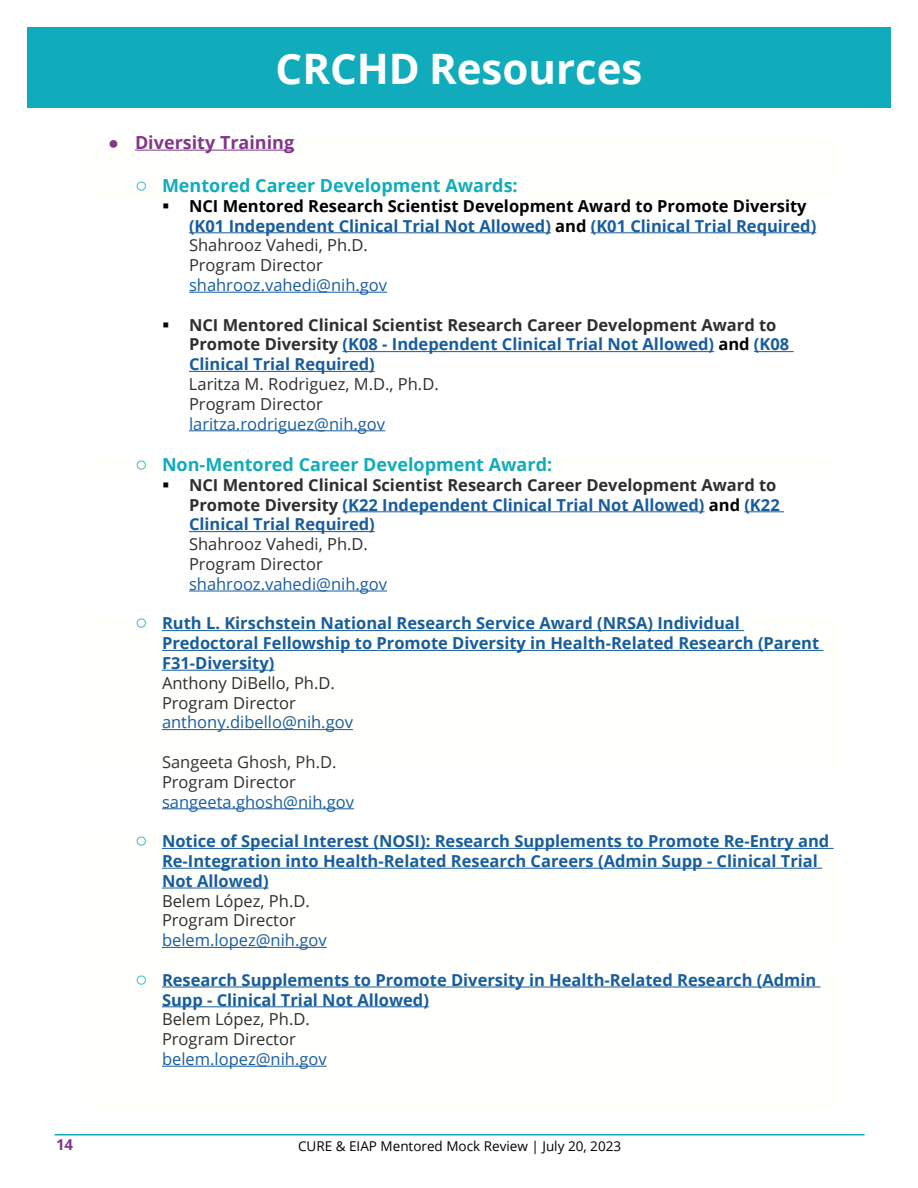
<style>
.page{position:relative;width:918px;height:1188px;background:#fff}
.page>*{position:absolute;margin:0;border:0;box-sizing:border-box;transform-origin:0 0}
.t1{font:700 42px "Open Sans";color:#fff}
.t2{font:700 18px "Open Sans";color:#10acbb}
.t3{font:700 18px "Open Sans";color:#82368c}
.t4{font:700 16.5px/19.8px "Open Sans";color:#175d9e}
.t5{font:700 16.5px/19.8px "Open Sans";color:#2e2e2e}
.t6{font:700 16.5px/19.8px "Open Sans";color:#000}
.t7{font:16.5px/19.8px "Open Sans";color:#2e2e2e}
.t8{font:16.5px/19.8px "Open Sans";color:#175d9e}
.t9{font:16.5px "Open Sans";color:#333}
.t10{font:700 15px "Open Sans";color:#82368c}
.t11{font:13.5px "Open Sans";color:#000}
.s1{font-family:"Arial";font-weight:400}
.s2{font-family:"Arial";font-weight:400;font-size:21px}
.s3{color:#175d9e}
.s4{font-weight:400;color:#2e2e2e}
.s5{font-weight:400;color:#175d9e}
.s6{color:#000}
.s7{font-weight:400}
.s8{font-family:"Arial";font-weight:400;font-size:21px;color:#10acbb}
.s9{color:#2e2e2e}
</style>
<div class="page">
<hr style="left:55px;top:1134px;width:810px;height:2px;background:#10acbb">
<div style="left:81px;top:135px;width:756px;height:40px;background:#fffffb"></div>
<hr style="left:135px;top:150px;width:159px;height:1px;background:#82368c">
<div style="left:81px;top:178px;width:756px;height:18px;background:#fffffb"></div>
<hr style="left:189px;top:232px;width:362px;height:1px;background:#175d9e">
<hr style="left:591px;top:232px;width:225px;height:1px;background:#175d9e">
<hr style="left:189px;top:292px;width:198px;height:1px;background:#175d9e">
<hr style="left:343px;top:351px;width:371px;height:1px;background:#175d9e">
<hr style="left:754px;top:351px;width:40px;height:1px;background:#175d9e">
<hr style="left:189px;top:371px;width:186px;height:1px;background:#175d9e">
<hr style="left:189px;top:430px;width:196px;height:1px;background:#175d9e">
<div style="left:81px;top:457px;width:756px;height:18px;background:#fffffb"></div>
<hr style="left:343px;top:511px;width:362px;height:1px;background:#175d9e">
<hr style="left:744px;top:511px;width:40px;height:1px;background:#175d9e">
<hr style="left:189px;top:531px;width:186px;height:1px;background:#175d9e">
<hr style="left:189px;top:591px;width:198px;height:1px;background:#175d9e">
<div style="left:81px;top:617px;width:756px;height:155px;background:#fffffb"></div>
<hr style="left:162px;top:630px;width:582px;height:1px;background:#175d9e">
<hr style="left:162px;top:650px;width:661px;height:1px;background:#175d9e">
<hr style="left:162px;top:670px;width:112px;height:1px;background:#175d9e">
<hr style="left:162px;top:729px;width:191px;height:1px;background:#175d9e">
<hr style="left:162px;top:808px;width:192px;height:1px;background:#175d9e">
<div style="left:81px;top:835px;width:756px;height:115px;background:#fffffb"></div>
<hr style="left:162px;top:848px;width:672px;height:1px;background:#175d9e">
<hr style="left:162px;top:868px;width:660px;height:1px;background:#175d9e">
<hr style="left:162px;top:888px;width:107px;height:1px;background:#175d9e">
<hr style="left:162px;top:947px;width:165px;height:1px;background:#175d9e">
<div style="left:81px;top:953px;width:756px;height:17px;background:#fffffb"></div>
<div style="left:81px;top:973px;width:756px;height:136px;background:#fffffb"></div>
<hr style="left:162px;top:987px;width:659px;height:1px;background:#175d9e">
<hr style="left:162px;top:1006px;width:267px;height:1px;background:#175d9e">
<hr style="left:162px;top:1066px;width:165px;height:1px;background:#175d9e">
<div style="left:27px;top:27px;width:864px;height:81px;background:#10acbb"></div>
<p class="t1" style="left:276px;top:39px;width:368px">CRCHD Resources</p>
<p class="t3" style="left:108px;top:130px;width:188px"><span class="s1">●</span> Diversity Training</p>
<p class="t2" style="left:135px;top:173px;width:384px"><span class="s2">○</span> Mentored Career Development Awards:</p>
<p class="t6" style="left:189px;top:195px;width:629px;text-indent:-27px">▪ NCI Mentored Research Scientist Development Award to Promote Diversity <span class="s3">(K01 Independent Clinical Trial Not Allowed)</span> and <span class="s3">(K01 Clinical Trial Required)<br></span><span class="s4">Shahrooz Vahedi, Ph.D.<br>Program Director<br></span><span class="s5">shahrooz.vahedi@nih.gov</span></p>
<p class="t5" style="left:189px;top:314px;width:602px;text-indent:-27px"><span class="s6">▪</span> NCI Mentored Clinical Scientist Research Career Development Award to<br>Promote Diversity <span class="s3">(K08 - Independent Clinical Trial Not Allowed)</span> <span class="s6">and</span> <span class="s3">(K08<br>Clinical Trial Required)</span></p>
<p class="t7" style="left:189px;top:374px;width:251px">Laritza M. Rodriguez, M.D., Ph.D.<br>Program Director <span class="s3">laritza.rodriguez@nih.gov</span></p>
<p class="t2" style="left:135px;top:452px;width:419px"><span class="s2">○</span> Non-Mentored Career Development Award:</p>
<p class="t5" style="left:189px;top:474px;width:592px;text-indent:-27px"><span class="s6">▪</span> NCI Mentored Clinical Scientist Research Career Development Award to Promote Diversity <span class="s3">(K22 Independent Clinical Trial Not Allowed)</span> <span class="s6">and</span> <span class="s3">(K22<br>Clinical Trial Required)<br></span><span class="s7">Shahrooz Vahedi, Ph.D.<br>Program Director</span></p>
<p class="t8" style="left:189px;top:573px;width:200px">shahrooz.vahedi@nih.gov</p>
<p class="t4" style="left:162px;top:613px;width:659px;text-indent:-27px"><span class="s8">○</span> Ruth L. Kirschstein National Research Service Award (NRSA) Individual Predoctoral Fellowship to Promote Diversity in Health-Related Research (Parent F31-Diversity)<br><span class="s4">Anthony DiBello, Ph.D.<br>Program Director<br></span><span class="s7">anthony.dibello@nih.gov</span></p>
<p class="t9" style="left:162px;top:751px;width:176px">Sangeeta Ghosh, Ph.D.</p>
<p class="t8" style="left:162px;top:771px;width:194px"><span class="s9">Program Director </span>sangeeta.ghosh@nih.gov</p>
<p class="t4" style="left:162px;top:831px;width:669px;text-indent:-27px"><span class="s8">○</span> Notice of Special Interest (NOSI): Research Supplements to Promote Re-Entry and Re-Integration into Health-Related Research Careers (Admin Supp - Clinical Trial Not Allowed)<br><span class="s4">Belem López, Ph.D.<br>Program Director<br></span><span class="s7">belem.lopez@nih.gov</span></p>
<p class="t4" style="left:162px;top:969px;width:656px;text-indent:-27px"><span class="s8">○</span> Research Supplements to Promote Diversity in Health-Related Research (Admin Supp - Clinical Trial Not Allowed)<br><span class="s4">Belem López, Ph.D.<br>Program Director<br></span><span class="s7">belem.lopez@nih.gov</span></p>
<p class="t10" style="left:56px;top:1134px;width:19px">14</p>
<p class="t11" style="left:298px;top:1137px;width:325px">CURE &amp; EIAP Mentored Mock Review | July 20, 2023</p>
</div>
